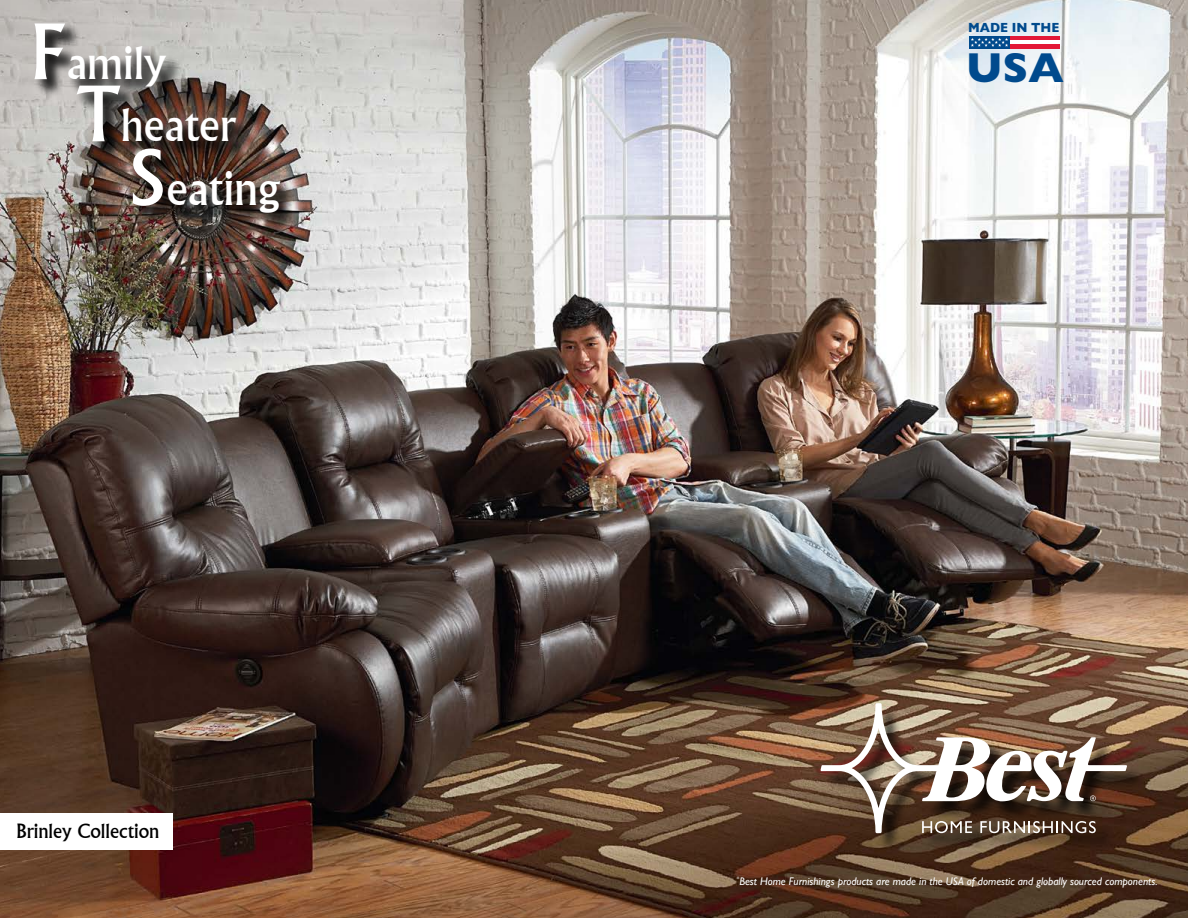
<style>
.page{position:relative;width:1188px;height:918px;background:#fff}
.page>*{position:absolute;margin:0;border:0;box-sizing:border-box;transform-origin:0 0}
.t1{font:49.5px "Narkisim";color:#fff}
.t2{font:48px/62.1px "Narkisim";color:#fff}
.t3{font:700 42.3px "Gill Sans";color:#004a8d}
.t4{font:21px "Narkisim";color:#000}
.t5{font:700 13.35px "Gill Sans";color:#004a8d;scale:.92 1}
.t6{font:italic 11.1px "Gill Sans";color:#fff}
.s1{font-size:81px}
</style>
<div class="page">
<img style="left:0;top:0;width:1188px;height:918px">
<div style="left:38px;top:26px;width:261px;height:205px;background:#000;opacity:.75"></div>
<div style="left:34px;top:22px;width:146px;height:79px;background:#000;opacity:.75"></div>
<div style="left:75px;top:84px;width:176px;height:72px;background:#000;opacity:.75"></div>
<div style="left:131px;top:147px;width:165px;height:80px;background:#000;opacity:.75"></div>
<div style="left:0;top:813px;width:173px;height:37px;background:#fff"></div>
<div style="left:1010px;top:36px;width:49px;height:5px;background:#e31837"></div>
<svg style="left:1010px;top:41px;width:49px;height:4px"></svg>
<hr style="left:1010px;top:45px;width:49px;height:4px;background:#e31837">
<div style="left:969px;top:36px;width:41px;height:13px;background:#004a8d"></div>
<svg style="left:971px;top:38px;width:37px;height:9px"></svg>
<div style="left:823px;top:706px;width:323px;height:146px;background:#000;opacity:.75"></div>
<img style="left:821px;top:703px;width:306px;height:130px">
<h2 class="t2" style="left:75px;top:37px;width:163px;text-indent:-45px"><span class="s1">F</span>amily<br><span class="s1">T</span>heater</h2>
<h1 class="t1" style="left:129px;top:169px;width:152px"><span class="s1">S</span>eating</h1>
<h3 class="t4" style="left:16px;top:823px;width:145px">Brinley Collection</h3>
<p class="t5" style="left:968px;top:17px;width:101px">MADE IN THE</p>
<h3 class="t3" style="left:966px;top:34px;width:99px">USA</h3>
<p class="t6" style="left:736px;top:875px;width:423px"><sup>*</sup>Best Home Furnishings products are made in the USA of domestic and globally sourced components.</p>
</div>
